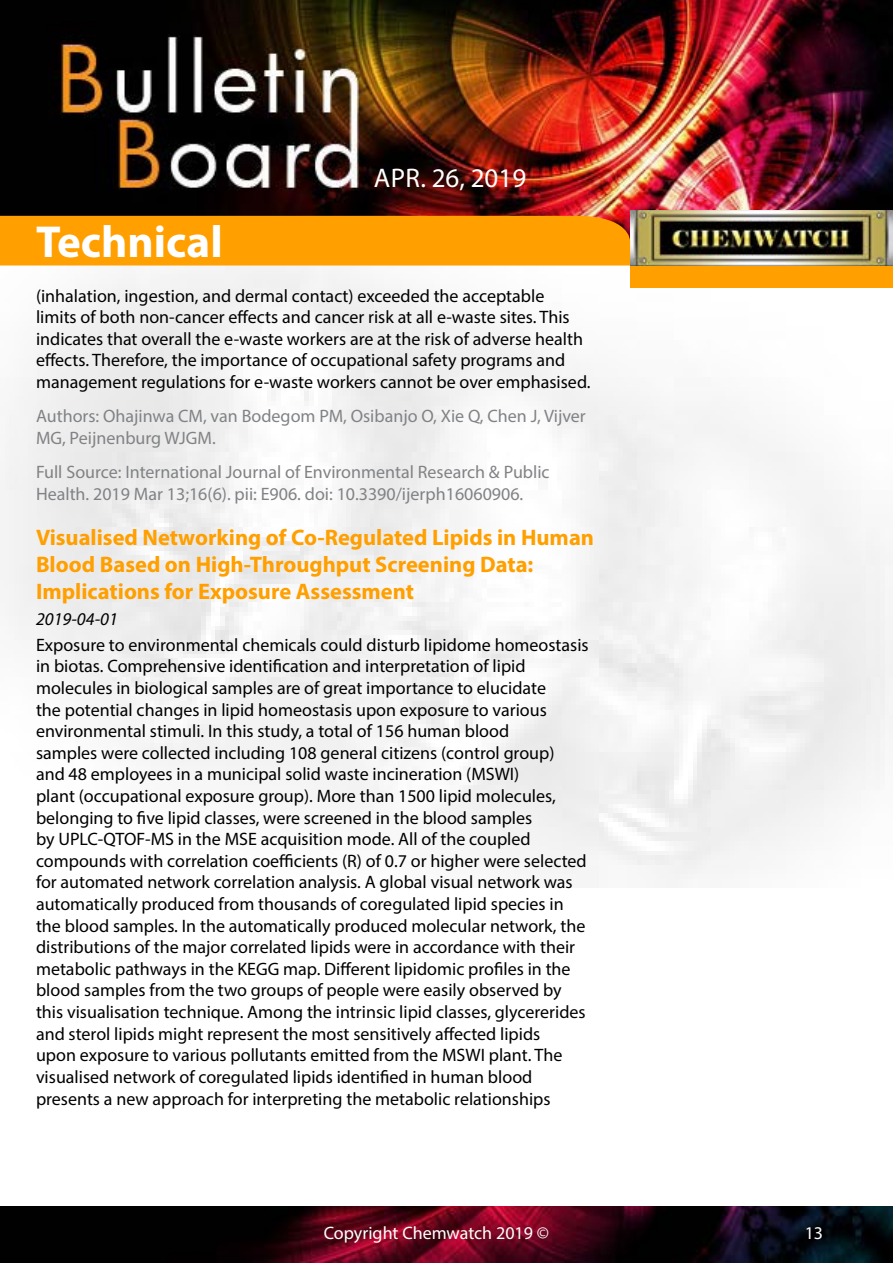
<style>
.page{position:relative;width:893px;height:1263px;background:#fff}
.page>*{position:absolute;margin:0;border:0;box-sizing:border-box;transform-origin:0 0}
.t1{font:700 45px "Myriad Pro";color:#fff}
.t2{font:27px "Myriad Pro";color:#fff}
.t3{font:700 22.5px/27px "Myriad Pro";color:#ff9f00}
.t4{font:18px/21.6px "Myriad Pro";color:#000}
.t5{font:18px/21.6px "Myriad Pro";color:#808285}
.t6{font:18px "Myriad Pro";color:#fff}
.t7{font:italic 18px "Myriad Pro";color:#000}
</style>
<div class="page">
<img style="left:0;top:0;width:893px;height:887px">
<div style="left:630px;top:265px;width:263px;height:23px;background:#ff9f00"></div>
<img style="left:630px;top:210px;width:262px;height:56px">
<svg style="left:0;top:216px;width:630px;height:72px"></svg>
<img style="left:0;top:1206px;width:893px;height:57px">
<h2 class="t2" style="left:374px;top:161px;width:154px">Apr. 26, 2019</h2>
<h1 class="t1" style="left:36px;top:213px;width:188px">Technical</h1>
<p class="t4" style="left:36px;top:284px;width:556px">(inhalation, ingestion, and dermal contact) exceeded the acceptable<br>limits of both non-cancer effects and cancer risk at all e-waste sites. This indicates that overall the e-waste workers are at the risk of adverse health effects. Therefore, the importance of occupational safety programs and management regulations for e-waste workers cannot be over emphasised.</p>
<p class="t5" style="left:36px;top:405px;width:551px">Authors: Ohajinwa CM, van Bodegom PM, Osibanjo O, Xie Q, Chen J, Vijver<br>MG, Peijnenburg WJGM.</p>
<p class="t5" style="left:36px;top:461px;width:515px">Full Source: International Journal of Environmental Research &amp; Public<br>Health. 2019 Mar 13;16(6). pii: E906. doi: 10.3390/ijerph16060906.</p>
<p class="t3" style="left:36px;top:523px;width:560px">Visualised Networking of Co-Regulated Lipids in Human<br>Blood Based on High-Throughput Screening Data:<br>Implications for Exposure Assessment</p>
<p class="t7" style="left:36px;top:608px;width:83px">2019-04-01</p>
<p class="t4" style="left:36px;top:634px;width:554px">Exposure to environmental chemicals could disturb lipidome homeostasis in biotas. Comprehensive identification and interpretation of lipid molecules in biological samples are of great importance to elucidate<br>the potential changes in lipid homeostasis upon exposure to various environmental stimuli. In this study, a total of 156 human blood<br>samples were collected including 108 general citizens (control group)<br>and 48 employees in a municipal solid waste incineration (MSWI)<br>plant (occupational exposure group). More than 1500 lipid molecules, belonging to five lipid classes, were screened in the blood samples<br>by UPLC-QTOF-MS in the MSE acquisition mode. All of the coupled compounds with correlation coefficients (R) of 0.7 or higher were selected for automated network correlation analysis. A global visual network was automatically produced from thousands of coregulated lipid species in the blood samples. In the automatically produced molecular network, the distributions of the major correlated lipids were in accordance with their metabolic pathways in the KEGG map. Different lipidomic profiles in the blood samples from the two groups of people were easily observed by this visualisation technique. Among the intrinsic lipid classes, glycererides and sterol lipids might represent the most sensitively affected lipids<br>upon exposure to various pollutants emitted from the MSWI plant. The visualised network of coregulated lipids identified in human blood presents a new approach for interpreting the metabolic relationships</p>
<p class="t6" style="left:324px;top:1222px;width:227px">Copyright Chemwatch 2019 ©</p>
<p class="t6" style="left:805px;top:1222px;width:20px">13</p>
</div>
